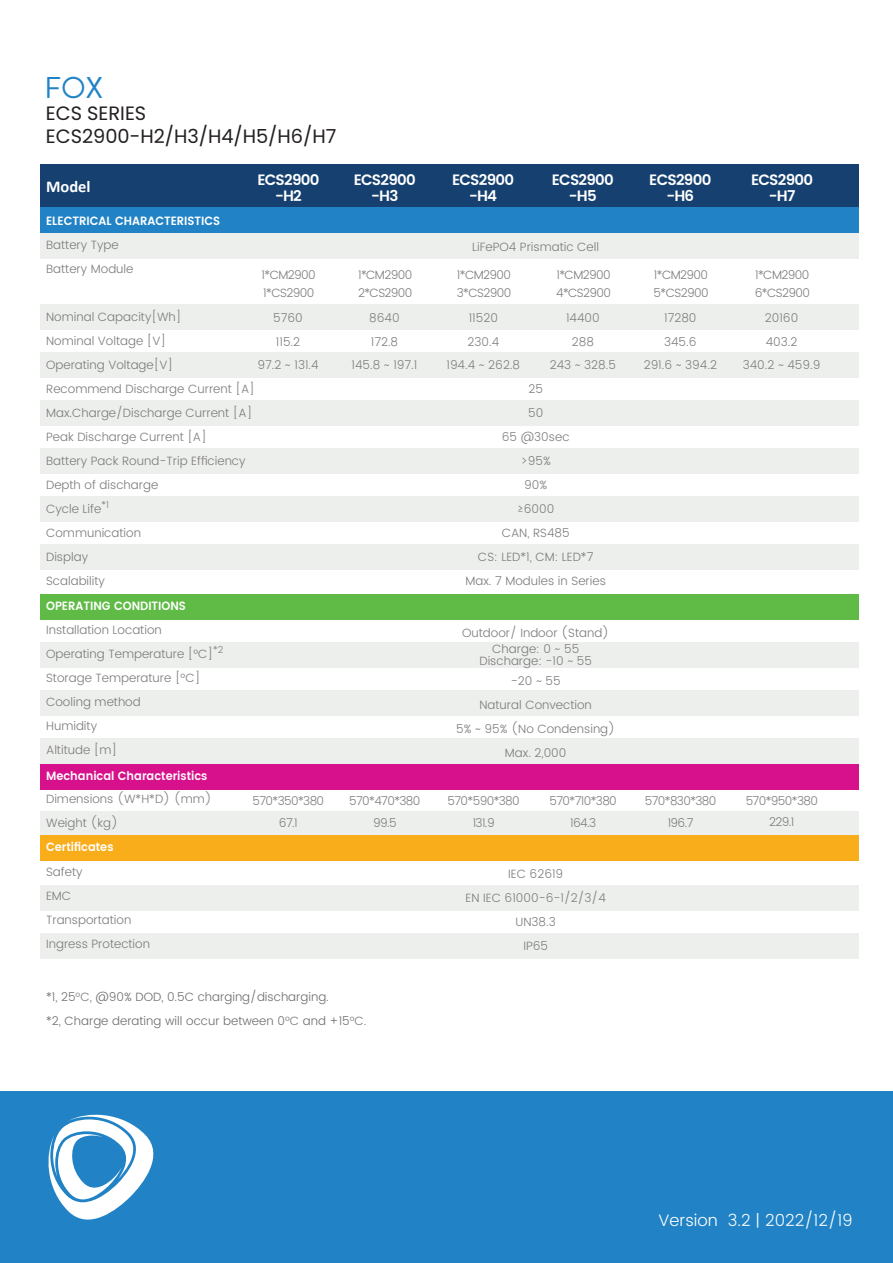
<style>
.page{position:relative;width:893px;height:1263px;background:#fff}
.page>*{position:absolute;margin:0;border:0;box-sizing:border-box;transform-origin:0 0}
.t1{font:30px "Brandon Text";color:#2183c5}
.t2{font:19.35px "Poppins";color:#231f20}
.t3{font:300 16.5px "Poppins";color:#fff}
.t4{font:700 16.5px "Calibri";color:#fff}
.t5{font:600 15px/16.5px "Poppins";letter-spacing:-.05em;color:#fff;text-align:center}
.t6{font:300 12px/24px "Poppins";color:#7b7b7a}
.t7{font:300 12px/18.3px "Poppins";letter-spacing:-.05em;color:#7b7b7a}
.t8{font:300 12px/24px "Poppins";color:#6c6d70}
.t9{font:600 12px "Poppins";color:#fff;scale:.94 1}
.t10{font:300 9.6px "Poppins";color:#7b7b7a}
.s1{color:#7b7b7a}
</style>
<div class="page">
<div style="left:40px;top:164px;width:818px;height:43px;background:#15406f"></div>
<div style="left:40px;top:233px;width:818px;height:26px;background:#edefed"></div>
<div style="left:40px;top:207px;width:818px;height:26px;background:#2183c5"></div>
<div style="left:40px;top:595px;width:818px;height:25px;background:#5fbb46"></div>
<div style="left:40px;top:304px;width:818px;height:25px;background:#edefed"></div>
<div style="left:40px;top:352px;width:818px;height:25px;background:#edefed"></div>
<div style="left:40px;top:400px;width:818px;height:25px;background:#edefed"></div>
<div style="left:40px;top:448px;width:818px;height:25px;background:#edefed"></div>
<div style="left:40px;top:496px;width:818px;height:25px;background:#edefed"></div>
<div style="left:40px;top:544px;width:818px;height:25px;background:#edefed"></div>
<div style="left:40px;top:643px;width:818px;height:25px;background:#edefed"></div>
<div style="left:40px;top:691px;width:818px;height:25px;background:#edefed"></div>
<div style="left:40px;top:739px;width:818px;height:25px;background:#edefed"></div>
<div style="left:40px;top:812px;width:818px;height:25px;background:#edefed"></div>
<div style="left:40px;top:885px;width:818px;height:25px;background:#edefed"></div>
<div style="left:40px;top:933px;width:818px;height:25px;background:#edefed"></div>
<div style="left:40px;top:764px;width:818px;height:26px;background:#d7108b"></div>
<div style="left:40px;top:835px;width:818px;height:26px;background:#f9ad1b"></div>
<div style="left:0;top:1092px;width:893px;height:171px;background:#2183c5"></div>
<svg style="left:48px;top:1114px;width:106px;height:106px"></svg>
<h1 class="t1" style="left:44px;top:67px;width:60px">FOX</h1>
<h2 class="t2" style="left:46px;top:102px;width:102px">ECS SERIES</h2>
<h2 class="t2" style="left:46px;top:125px;width:292px">ECS2900-H2/H3/H4/H5/H6/H7</h2>
<h3 class="t4" style="left:46px;top:175px;width:46px">Model</h3>
<p class="t5" style="left:257px;top:172px;width:64px">ECS2900 -H2</p>
<p class="t5" style="left:354px;top:172px;width:64px">ECS2900 -H3</p>
<p class="t5" style="left:452px;top:172px;width:64px">ECS2900 -H4</p>
<p class="t5" style="left:552px;top:172px;width:64px">ECS2900 -H5</p>
<p class="t5" style="left:649px;top:172px;width:64px">ECS2900 -H6</p>
<p class="t9" style="left:46px;top:211px;width:187px">ELECTRICAL CHARACTERISTICS</p>
<p class="t6" style="left:46px;top:234px;width:89px">Battery Type<br>Battery Module</p>
<p class="t6" style="left:46px;top:306px;width:210px">Nominal Capacity[Wh]<br>Nominal Voltage [V]<br>Operating Voltage[V]<br>Recommend Discharge Current [A]<br>Max.Charge/Discharge Current [A]<br>Peak Discharge Current [A]<br>Battery Pack Round-Trip Efficiency<br>Depth of discharge<br>Cycle Life</p>
<p class="t6" style="left:472px;top:235px;width:128px">LiFePO4 Prismatic Cell</p>
<p class="t7" style="left:262px;top:266px;width:56px">1*CM2900<br>1*CS2900</p>
<p class="t7" style="left:358px;top:266px;width:56px">1*CM2900<br>2*CS2900</p>
<p class="t7" style="left:457px;top:266px;width:56px">1*CM2900<br>3*CS2900</p>
<p class="t7" style="left:556px;top:266px;width:57px">1*CM2900<br>4*CS2900</p>
<p class="t7" style="left:654px;top:266px;width:57px">1*CM2900<br>5*CS2900</p>
<p class="t6" style="left:273px;top:306px;width:31px">5760</p>
<p class="t6" style="left:369px;top:306px;width:32px">8640</p>
<p class="t6" style="left:469px;top:306px;width:31px">11520</p>
<p class="t6" style="left:566px;top:306px;width:35px">14400</p>
<p class="t6" style="left:664px;top:306px;width:34px">17280</p>
<p class="t6" style="left:276px;top:330px;width:26px">115.2</p>
<p class="t6" style="left:371px;top:330px;width:29px">172.8</p>
<p class="t6" style="left:467px;top:330px;width:33px">230.4</p>
<p class="t6" style="left:572px;top:330px;width:24px">288</p>
<p class="t6" style="left:664px;top:330px;width:34px">345.6</p>
<p class="t6" style="left:257px;top:353px;width:63px">97.2 ~ 131.4</p>
<p class="t6" style="left:352px;top:353px;width:67px">145.8 ~ 197.1</p>
<p class="t6" style="left:446px;top:353px;width:75px">194.4 ~ 262.8</p>
<p class="t6" style="left:550px;top:353px;width:68px">243 ~ 328.5</p>
<p class="t6" style="left:644px;top:353px;width:75px">291.6 ~ 394.2</p>
<p class="t6" style="left:465px;top:378px;width:142px;text-align:center">25<br>50<br>65 @30sec<br>&gt;95%<br>90%<br>≥6000<br>CAN, RS485<br>CS: LED*1, CM: LED*7<br>Max. 7 Modules in Series</p>
<p class="t10" style="left:101px;top:498px;width:9px">*1</p>
<p class="t6" style="left:46px;top:522px;width:96px">Communication<br>Display<br>Scalability</p>
<p class="t9" style="left:46px;top:597px;width:150px">OPERATING CONDITIONS</p>
<p class="t6" style="left:46px;top:619px;width:169px">Installation Location<br>Operating Temperature [°C]</p>
<p class="t10" style="left:213px;top:643px;width:12px">*2</p>
<p class="t6" style="left:46px;top:667px;width:156px">Storage Temperature [°C]<br>Cooling method<br>Humidity<br>Altitude [m]</p>
<p class="t9" style="left:46px;top:766px;width:173px">Mechanical Characteristics</p>
<p class="t6" style="left:46px;top:788px;width:167px">Dimensions (W*H*D) (mm)<br>Weight (kg)</p>
<p class="t6" style="left:46px;top:860px;width:105px">Safety<br>EMC<br>Transportation<br>Ingress Protection</p>
<p class="t9" style="left:46px;top:838px;width:73px">Certificates</p>
<p class="t6" style="left:462px;top:621px;width:149px">Outdoor/ Indoor (Stand)</p>
<p class="t6" style="left:456px;top:669px;width:161px;text-align:center">-20 ~ 55<br>Natural Convection<br>5% ~ 95% (No Condensing)<br>Max. 2,000</p>
<p class="t6" style="left:479px;top:643px;width:114px;line-height:12px;text-align:center">Charge: 0 ~ 55<br>Discharge: -10 ~ 55</p>
<p class="t7" style="left:252px;top:792px;width:73px">570*350*380</p>
<p class="t7" style="left:349px;top:792px;width:73px">570*470*380</p>
<p class="t7" style="left:447px;top:792px;width:74px">570*590*380</p>
<p class="t7" style="left:549px;top:792px;width:69px">570*710*380</p>
<p class="t7" style="left:645px;top:792px;width:73px">570*830*380</p>
<p class="t6" style="left:279px;top:811px;width:20px">67.1</p>
<p class="t6" style="left:373px;top:811px;width:25px">99.5</p>
<p class="t6" style="left:473px;top:811px;width:23px">131.9</p>
<p class="t6" style="left:570px;top:811px;width:28px">164.3</p>
<p class="t6" style="left:668px;top:811px;width:27px">196.7</p>
<p class="t6" style="left:466px;top:862px;width:142px;text-align:center">IEC 62619<br>EN IEC 61000-6-1/2/3/4<br>UN38.3<br>IP65</p>
<p class="t8" style="left:46px;top:985px;width:322px">*1, 25<span class="s1">°C</span>, @90% DOD, 0.5C charging/discharging.<br>*2, Charge derating will occur between 0<span class="s1">°C</span> and +15<span class="s1">°C.</span></p>
<p class="t5" style="left:751px;top:172px;width:64px">ECS2900 -H7</p>
<p class="t7" style="left:755px;top:266px;width:57px">1*CM2900<br>6*CS2900</p>
<p class="t6" style="left:765px;top:306px;width:35px">20160</p>
<p class="t6" style="left:766px;top:330px;width:33px">403.2</p>
<p class="t6" style="left:743px;top:353px;width:79px">340.2 ~ 459.9</p>
<p class="t7" style="left:746px;top:792px;width:74px">570*950*380</p>
<p class="t6" style="left:769px;top:810px;width:27px">229.1</p>
<h3 class="t3" style="left:658px;top:1208px;width:196px">Version 3.2 | 2022/12/19</h3>
</div>
